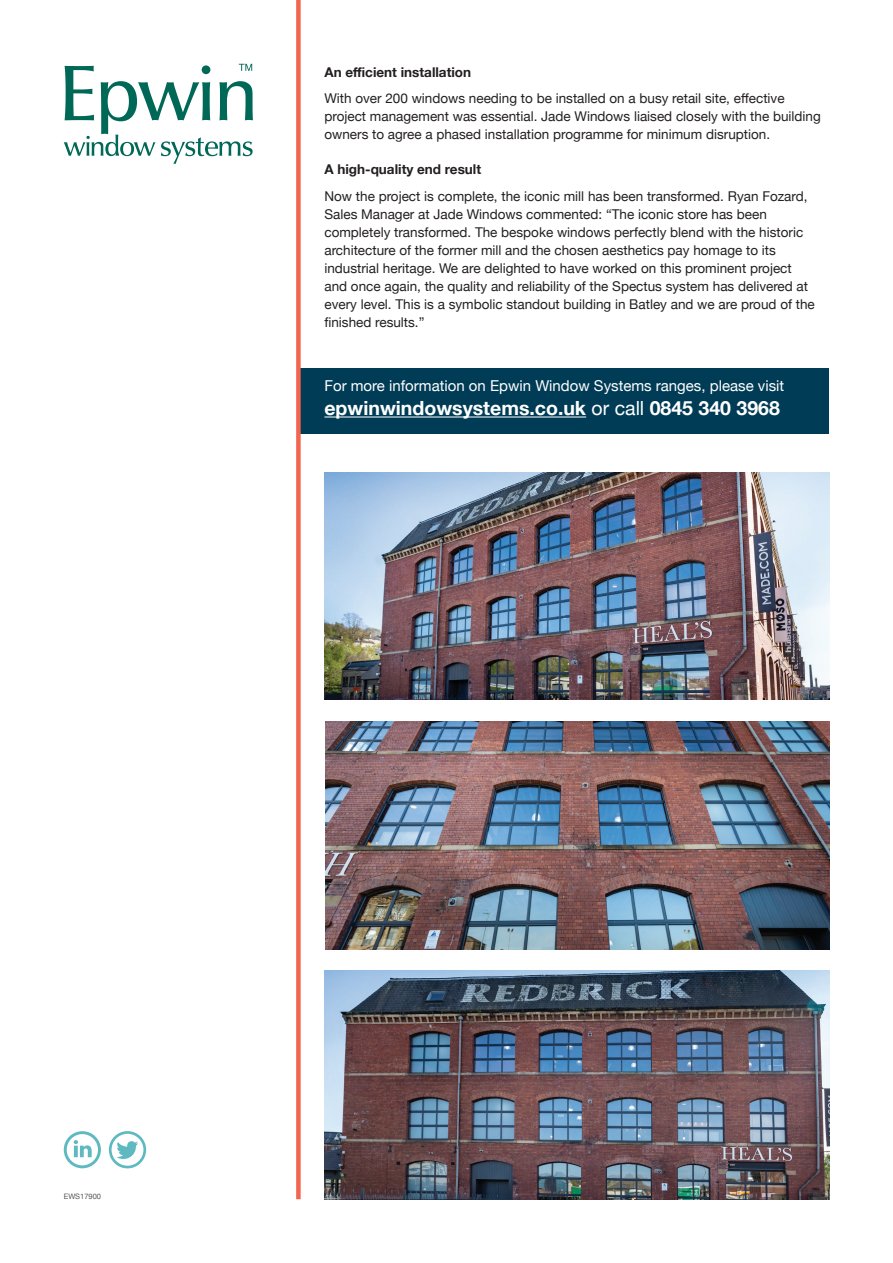
<style>
.page{position:relative;width:893px;height:1263px;background:#fff}
.page>*{position:absolute;margin:0;border:0;box-sizing:border-box;transform-origin:0 0}
.t1{font:700 19.5px "Helvetica Neue";color:#fff}
.t2{font:15px "Helvetica Neue";color:#fff}
.t3{font:13.5px/18px "Helvetica Neue";color:#231f20}
.t4{font:700 13.5px "Helvetica Neue";color:#231f20}
.t5{font:7.5px "Helvetica Neue";color:#57585a}
.s1{font-weight:400}
</style>
<div class="page">
<svg style="left:64px;top:1131px;width:37px;height:37px"></svg>
<img style="left:326px;top:722px;width:503px;height:227px">
<img style="left:324px;top:971px;width:505px;height:228px">
<img style="left:324px;top:472px;width:505px;height:227px">
<div style="left:298px;top:368px;width:531px;height:66px;background:#003c56"></div>
<hr style="left:324px;top:416px;width:262px;height:1px;background:#fff">
<svg style="left:64px;top:64px;width:189px;height:100px"></svg>
<div style="left:296px;top:0;width:5px;height:1199px;background:#f2664f"></div>
<svg style="left:116px;top:1141px;width:22px;height:21px"></svg>
<div style="left:109px;top:1131px;width:37px;height:37px;border:3px solid #5ebac0;border-radius:50%"></div>
<p class="t4" style="left:324px;top:62px;width:148px">An efficient installation</p>
<p class="t3" style="left:324px;top:90px;width:498px">With over 200 windows needing to be installed on a busy retail site, effective project management was essential. Jade Windows liaised closely with the building owners to agree a phased installation programme for minimum disruption.</p>
<p class="t4" style="left:324px;top:159px;width:158px">A high-quality end result</p>
<p class="t3" style="left:324px;top:188px;width:492px">Now the project is complete, the iconic mill has been transformed. Ryan Fozard, Sales Manager at Jade Windows commented: “The iconic store has been completely transformed. The bespoke windows perfectly blend with the historic architecture of the former mill and the chosen aesthetics pay homage to its industrial heritage. We are delighted to have worked on this prominent project and once again, the quality and reliability of the Spectus system has delivered at every level. This is a symbolic standout building in Batley and we are proud of the finished results.”</p>
<p class="t2" style="left:324px;top:375px;width:461px">For more information on Epwin Window Systems ranges, please visit</p>
<h1 class="t1" style="left:324px;top:393px;width:457px">epwinwindowsystems.co.uk <span class="s1">or call</span> 0845 340 3968</h1>
<p class="t5" style="left:64px;top:1191px;width:39px">EWS17900</p>
</div>
